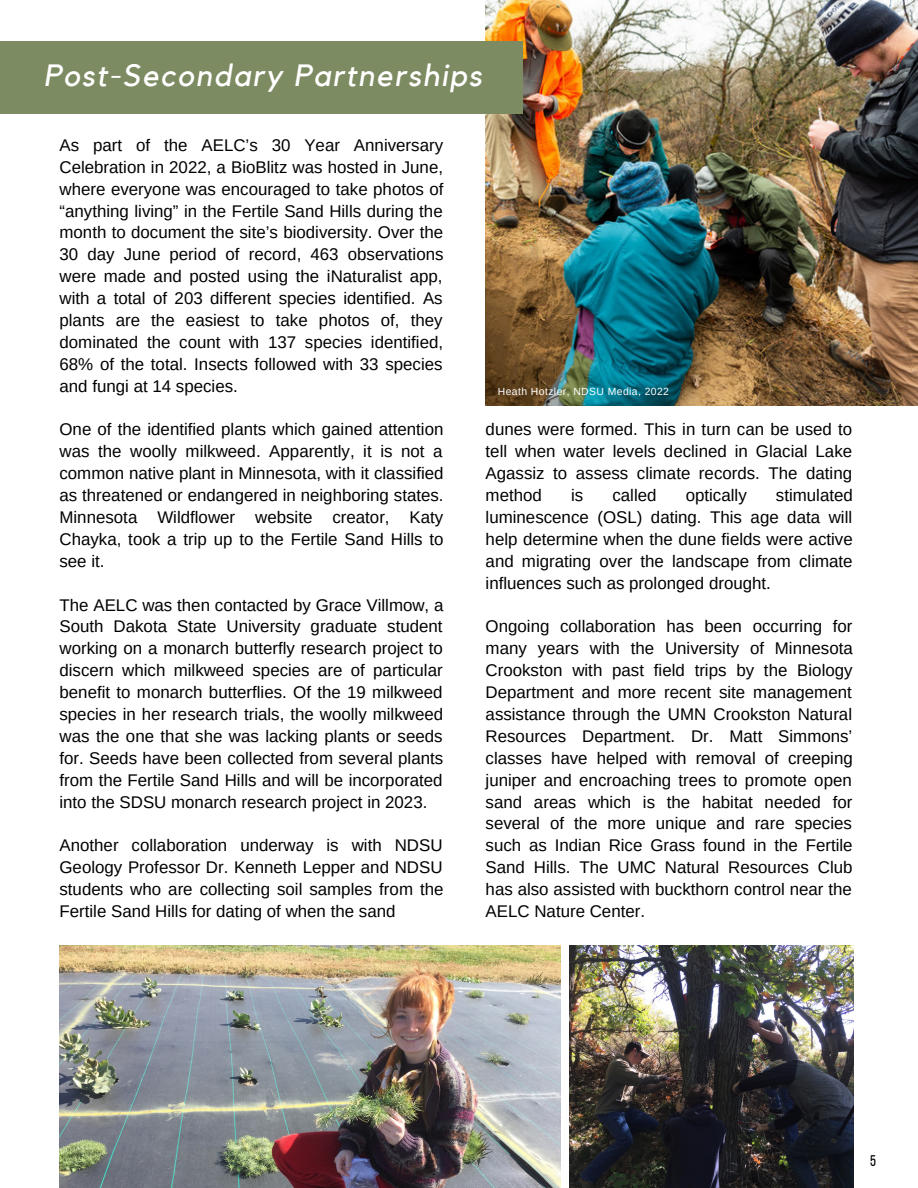
<style>
.page{position:relative;width:918px;height:1188px;background:#fff}
.page>*{position:absolute;margin:0;border:0;box-sizing:border-box;transform-origin:0 0}
.t1{font:italic 30.75px "Kollektif";letter-spacing:.06em;color:#fff}
.t2{font:16.95px/21.9px "Arimo";color:#000;text-align:justify}
.t3{font:15.3px "Bebas Neue";color:#000}
.t4{font:10.35px "Arimo";letter-spacing:.04em;color:#fff}
</style>
<div class="page">
<img style="left:59px;top:945px;width:501px;height:243px">
<img style="left:486px;top:0;width:432px;height:406px">
<div style="left:0;top:41px;width:523px;height:73px;background:#7d8b62"></div>
<img style="left:570px;top:945px;width:283px;height:243px">
<h1 class="t1" style="left:44px;top:61px;width:439px">Post-Secondary Partnerships</h1>
<p class="t2" style="left:59px;top:134px;width:386px">As part of the AELC’s 30 Year Anniversary Celebration in 2022, a BioBlitz was hosted in June, where everyone was encouraged to take photos of “anything living” in the Fertile Sand Hills during the month to document the site’s biodiversity. Over the 30 day June period of record, 463 observations were made and posted using the iNaturalist app, with a total of 203 different species identified. As plants are the easiest to take photos of, they dominated the count with 137 species identified, 68% of the total. Insects followed with 33 species and fungi at 14 species.</p>
<p class="t2" style="left:59px;top:419px;width:386px">One of the identified plants which gained attention was the woolly milkweed. Apparently, it is not a common native plant in Minnesota, with it classified as threatened or endangered in neighboring states.<br>Minnesota Wildflower website creator, Katy Chayka, took a trip up to the Fertile Sand Hills to see it.</p>
<p class="t2" style="left:59px;top:594px;width:386px">The AELC was then contacted by Grace Villmow, a South Dakota State University graduate student working on a monarch butterfly research project to discern which milkweed species are of particular benefit to monarch butterflies. Of the 19 milkweed species in her research trials, the woolly milkweed was the one that she was lacking plants or seeds for. Seeds have been collected from several plants from the Fertile Sand Hills and will be incorporated into the SDSU monarch research project in 2023.</p>
<p class="t2" style="left:59px;top:835px;width:386px">Another collaboration underway is with NDSU Geology Professor Dr. Kenneth Lepper and NDSU students who are collecting soil samples from the Fertile Sand Hills for dating of when the sand</p>
<p class="t4" style="left:498px;top:386px;width:173px">Heath Hotzler, NDSU Media, 2022</p>
<p class="t2" style="left:486px;top:419px;width:368px">dunes were formed. This in turn can be used to tell when water levels declined in Glacial Lake Agassiz to assess climate records. The dating method</p>
<p class="t2" style="left:486px;top:484px;width:369px;text-indent:290px">stimulated luminescence (OSL) dating. This age data will help determine when the dune fields were active and migrating over the landscape from climate influences such as prolonged drought.</p>
<p class="t2" style="left:486px;top:616px;width:369px">Ongoing collaboration has been occurring for many years with the University of Minnesota Crookston with past field trips by the Biology Department and more recent site management assistance through the UMN Crookston Natural Resources Department. Dr. Matt Simmons’ classes have helped with removal of creeping juniper and encroaching trees to promote open sand areas which is the habitat needed for several of the more unique and rare species such as Indian Rice Grass found in the Fertile Sand Hills. The UMC Natural Resources Club has also assisted with buckthorn control near the AELC Nature Center.</p>
<p class="t2" style="left:571px;top:484px;width:14px">is</p>
<p class="t2" style="left:612px;top:484px;width:46px">called</p>
<p class="t2" style="left:686px;top:484px;width:63px">optically</p>
<p class="t3" style="left:870px;top:1154px;width:7px">5</p>
</div>
